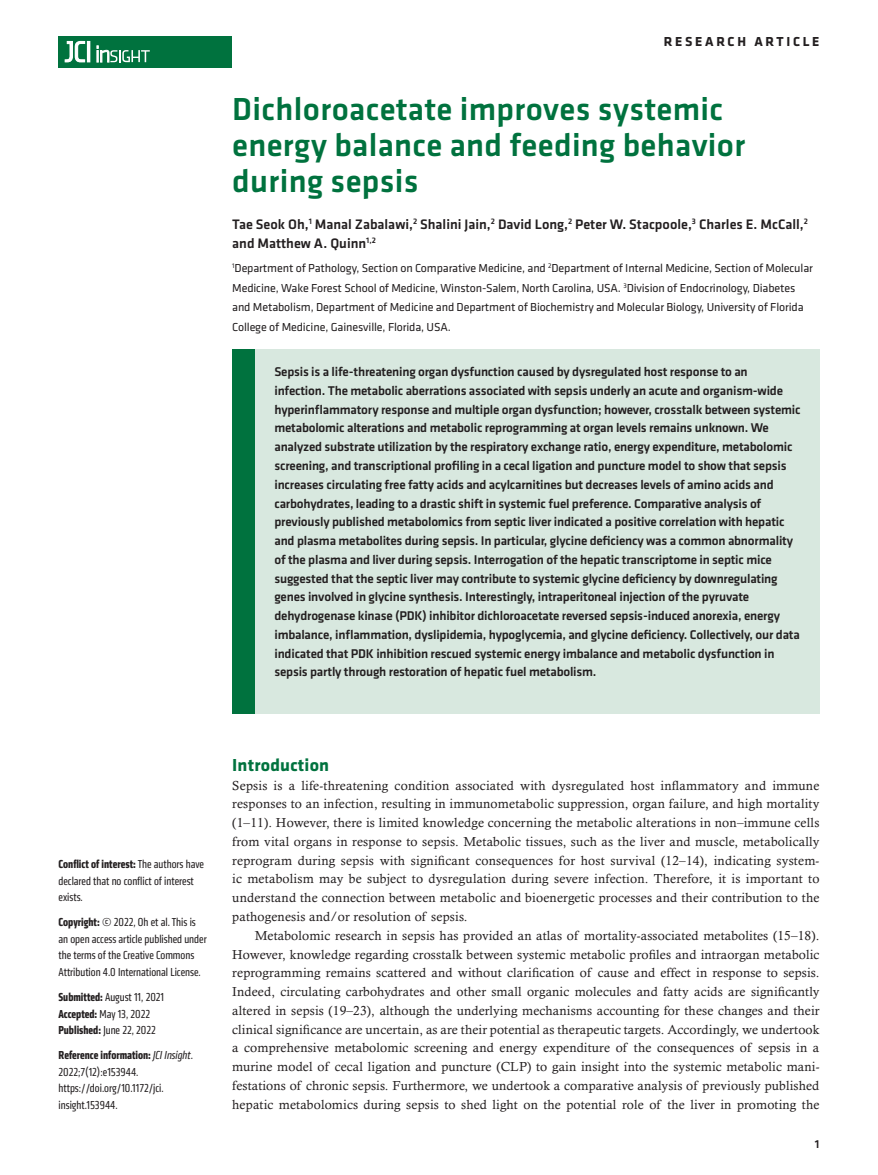
<style>
.page{position:relative;width:878px;height:1175px;background:#fff}
.page>*{position:absolute;margin:0;border:0;box-sizing:border-box;transform-origin:0 0}
.t1{font:500 33px/36px "Klavika Basic";letter-spacing:.01em;color:#00723e}
.t2{font:700 18px "Klavika";letter-spacing:.01em;color:#00723e}
.t3{font:500 14.25px/19.5px "Klavika Basic";color:#231f20}
.t4{font:700 13.5px "Klavika Basic";letter-spacing:.2em;color:#231f20}
.t5{font:13.2px/18.8px "Calisto MT Std";letter-spacing:.01em;color:#231f20;text-align:justify}
.t6{font:500 13.2px/18.8px "Klavika Basic";letter-spacing:-.015em;color:#231f20}
.t7{font:condensed 12px/16.5px "Klavika";color:#231f20}
.t8{font:12px/19.5px "Klavika";letter-spacing:-.01em;color:#231f20}
.t9{font:500 12px "Klavika Basic";color:#231f20}
.s1{font-weight:700}
.s2{font-style:italic}
</style>
<div class="page">
<div style="left:59px;top:36px;width:173px;height:31px;background:#00723e"></div>
<hr style="left:87px;top:41px;width:3px;height:21px;background:#fff">
<svg style="left:64px;top:41px;width:21px;height:22px"></svg>
<svg style="left:97px;top:46px;width:53px;height:16px"></svg>
<div style="left:232px;top:349px;width:587px;height:365px;background:#d8e8df"></div>
<div style="left:232px;top:349px;width:22px;height:365px;background:#00723e"></div>
<p class="t4" style="left:663px;top:32px;width:157px">RESEARCH ARTICLE</p>
<h1 class="t1" style="left:232px;top:91px;width:514px">Dichloroacetate improves systemic energy balance and feeding behavior during sepsis</h1>
<p class="t3" style="left:232px;top:214px;width:577px">Tae Seok Oh,<sup>1</sup> Manal Zabalawi,<sup>2</sup> Shalini Jain,<sup>2</sup> David Long,<sup>2</sup> Peter W. Stacpoole,<sup>3</sup> Charles E. McCall,<sup>2 </sup>and Matthew A. Quinn<sup>1,2</sup></p>
<p class="t8" style="left:232px;top:258px;width:582px"><sup>1</sup>Department of Pathology, Section on Comparative Medicine, and <sup>2</sup>Department of Internal Medicine, Section of Molecular Medicine, Wake Forest School of Medicine, Winston-Salem, North Carolina, USA. <sup>3</sup>Division of Endocrinology, Diabetes and Metabolism, Department of Medicine and Department of Biochemistry and Molecular Biology, University of Florida College of Medicine, Gainesville, Florida, USA.</p>
<p class="t6" style="left:274px;top:362px;width:528px">Sepsis is a life-threatening organ dysfunction caused by dysregulated host response to an infection. The metabolic aberrations associated with sepsis underly an acute and organism-wide hyperinflammatory response and multiple organ dysfunction; however, crosstalk between systemic metabolomic alterations and metabolic reprogramming at organ levels remains unknown. We analyzed substrate utilization by the respiratory exchange ratio, energy expenditure, metabolomic screening, and transcriptional profiling in a cecal ligation and puncture model to show that sepsis increases circulating free fatty acids and acylcarnitines but decreases levels of amino acids and carbohydrates, leading to a drastic shift in systemic fuel preference. Comparative analysis of previously published metabolomics from septic liver indicated a positive correlation with hepatic and plasma metabolites during sepsis. In particular, glycine deficiency was a common abnormality of the plasma and liver during sepsis. Interrogation of the hepatic transcriptome in septic mice suggested that the septic liver may contribute to systemic glycine deficiency by downregulating genes involved in glycine synthesis. Interestingly, intraperitoneal injection of the pyruvate dehydrogenase kinase (PDK) inhibitor dichloroacetate reversed sepsis-induced anorexia, energy imbalance, inflammation, dyslipidemia, hypoglycemia, and glycine deficiency. Collectively, our data indicated that PDK inhibition rescued systemic energy imbalance and metabolic dysfunction in sepsis partly through restoration of hepatic fuel metabolism.</p>
<p class="t7" style="left:59px;top:856px;width:147px"><span class="s1">Conflict of interest:</span> The authors have declared that no conflict of interest exists.</p>
<p class="t7" style="left:59px;top:914px;width:150px"><span class="s1">Copyright:</span> © 2022, Oh et al. This is an open access article published under the terms of the Creative Commons Attribution 4.0 International License.</p>
<p class="t7" style="left:59px;top:988px;width:107px"><span class="s1">Submitted:</span> August 11, 2021<br><span class="s1">Accepted:</span> May 13, 2022<br><span class="s1">Published:</span> June 22, 2022</p>
<p class="t7" style="left:59px;top:1046px;width:136px"><span class="s1">Reference information:</span> <span class="s2">JCI Insight</span>.<br>2022;7(12):e153944. https://doi.org/10.1172/jci. insight.153944.</p>
<h2 class="t2" style="left:232px;top:752px;width:98px">Introduction</h2>
<p class="t5" style="left:232px;top:775px;width:588px">Sepsis is a life-threatening condition associated with dysregulated host inflammatory and immune responses to an infection, resulting in immunometabolic suppression, organ failure, and high mortality (1–11). However, there is limited knowledge concerning the metabolic alterations in non–immune cells from vital organs in response to sepsis. Metabolic tissues, such as the liver and muscle, metabolically reprogram during sepsis with significant consequences for host survival (12–14), indicating system&shy;ic metabolism may be subject to dysregulation during severe infection. Therefore, it is important to understand the connection between metabolic and bioenergetic processes and their contribution to the pathogenesis and/or resolution of sepsis.</p>
<p class="t5" style="left:232px;top:926px;width:588px;text-indent:22px">Metabolomic research in sepsis has provided an atlas of mortality-associated metabolites (15–18).<br>However, knowledge regarding crosstalk between systemic metabolic profiles and intraorgan metabolic reprogramming remains scattered and without clarification of cause and effect in response to sepsis.<br>Indeed, circulating carbohydrates and other small organic molecules and fatty acids are significantly altered in sepsis (19–23), although the underlying mechanisms accounting for these changes and their clinical significance are uncertain, as are their potential as therapeutic targets. Accordingly, we undertook a comprehensive metabolomic screening and energy expenditure of the consequences of sepsis in a murine model of cecal ligation and puncture (CLP) to gain insight into the systemic metabolic mani&shy;festations of chronic sepsis. Furthermore, we undertook a comparative analysis of previously published hepatic metabolomics during sepsis to shed light on the potential role of the liver in promoting the</p>
<p class="t9" style="left:814px;top:1135px;width:6px">1</p>
</div>
